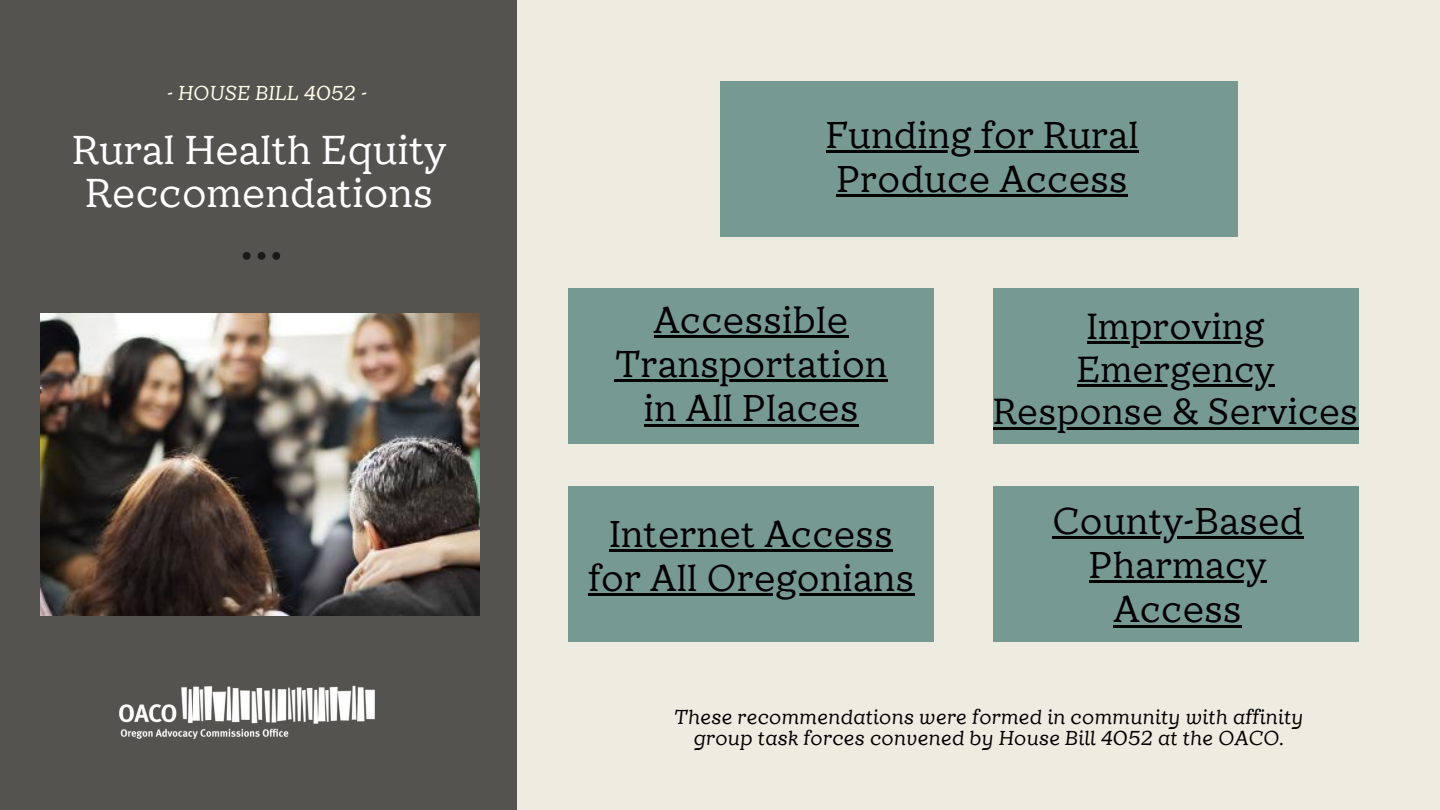
<style>
.page{position:relative;width:1440px;height:810px;background:#eeece1}
.page>*{position:absolute;margin:0;border:0;box-sizing:border-box;transform-origin:0 0}
.t1{font:65px "TT Phobos";color:#1b1a1a}
.t2{font:40px/42.8px "TT Phobos";letter-spacing:.01em;color:#fff;text-align:center}
.t3{font:37px/44.2px "TT Phobos";letter-spacing:.01em;color:#000;text-align:center}
.t4{font:36px "TT Phobos";letter-spacing:.01em;color:#000}
.t5{font:italic 20px/21px "TT Phobos";letter-spacing:.01em;color:#000;text-align:center}
.t6{font:italic 20px "TT Phobos";letter-spacing:.01em;color:#ffffec}
</style>
<div class="page">
<div style="left:0;top:0;width:517px;height:810px;background:#54534f"></div>
<img style="left:40px;top:314px;width:440px;height:301px">
<div style="left:720px;top:81px;width:518px;height:156px;background:#769992"></div>
<div style="left:568px;top:288px;width:366px;height:156px;background:#769992"></div>
<div style="left:994px;top:288px;width:365px;height:156px;background:#769992"></div>
<div style="left:994px;top:486px;width:365px;height:156px;background:#769992"></div>
<div style="left:568px;top:486px;width:366px;height:156px;background:#769992"></div>
<hr style="left:826px;top:150px;width:313px;height:3px;background:#000">
<hr style="left:837px;top:194px;width:291px;height:3px;background:#000">
<hr style="left:654px;top:335px;width:195px;height:3px;background:#000">
<hr style="left:615px;top:379px;width:273px;height:3px;background:#000">
<hr style="left:644px;top:424px;width:215px;height:3px;background:#000">
<hr style="left:1087px;top:341px;width:178px;height:3px;background:#000">
<hr style="left:1077px;top:384px;width:198px;height:3px;background:#000">
<hr style="left:993px;top:427px;width:365px;height:3px;background:#000">
<hr style="left:609px;top:549px;width:284px;height:3px;background:#000">
<hr style="left:588px;top:593px;width:327px;height:3px;background:#000">
<hr style="left:1052px;top:536px;width:251px;height:3px;background:#000">
<hr style="left:1089px;top:580px;width:178px;height:3px;background:#000">
<hr style="left:1114px;top:625px;width:128px;height:3px;background:#000">
<img style="left:119px;top:685px;width:256px;height:54px">
<p class="t6" style="left:167px;top:81px;width:202px">- HOUSE BILL 4052 -</p>
<h2 class="t2" style="left:72px;top:130px;width:375px">Rural Health Equity<br>Reccomendations</h2>
<h1 class="t1" style="left:240px;top:197px;width:45px">...</h1>
<h1 class="t3" style="left:826px;top:114px;width:314px;text-align:left">Funding for Rural<br>Produce Access</h1>
<h1 class="t3" style="left:654px;top:299px;width:196px">Accessible</h1>
<h1 class="t3" style="left:615px;top:343px;width:274px">Transportation in All Places</h1>
<p class="t3" style="left:588px;top:513px;width:328px">Internet Access for All Oregonians</p>
<h1 class="t4" style="left:1087px;top:305px;width:179px">Improving</h1>
<h1 class="t4" style="left:1077px;top:348px;width:199px">Emergency</h1>
<p class="t4" style="left:993px;top:390px;width:366px">Response &amp; Services</p>
<p class="t3" style="left:1052px;top:500px;width:252px">County-Based<br>Pharmacy<br>Access</p>
<p class="t5" style="left:674px;top:707px;width:631px">These recommendations were formed in community with affinity group task forces convened by House Bill 4052 at the OACO.</p>
</div>
